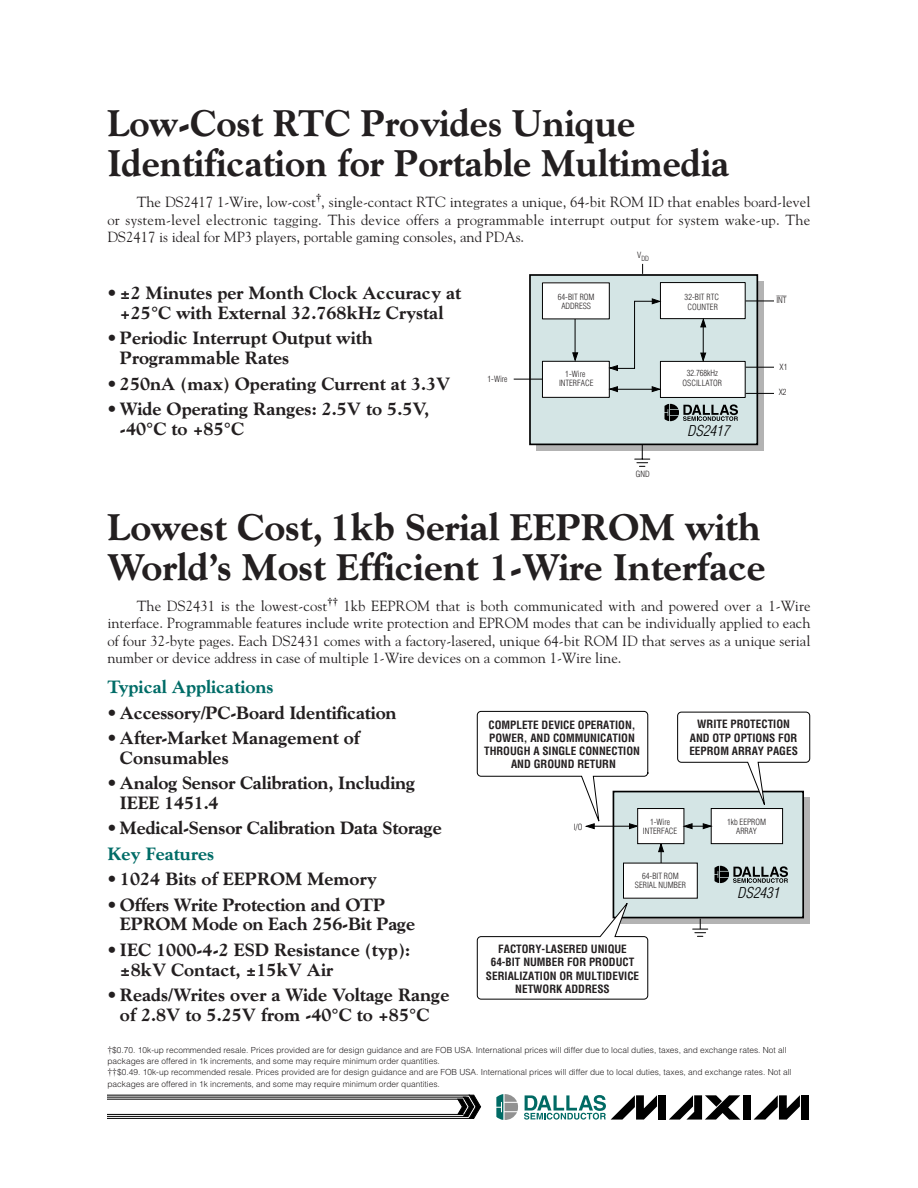
<style>
.page{position:relative;width:918px;height:1188px;background:#fff}
.page>*{position:absolute;margin:0;border:0;box-sizing:border-box;transform-origin:0 0}
.t1{font:800 37.65px/40.5px "Goudy";color:#231f20}
.t2{font:800 18.15px/19.5px "Goudy";color:#231f20}
.t3{font:800 18.15px "Goudy";color:#006c67}
.t4{font:14.7px/17.5px "Goudy";color:#231f20;text-align:justify}
.t5{font:italic 300 condensed 14.7px "Helvetica";color:#000}
.t6{font:700 condensed 11.1px/13.2px "Helvetica";color:#231f20;text-align:center}
.t7{font:300 8.4px/11.1px "Helvetica";color:#231f20}
.t8{font:300 condensed 8.4px/9.8px "Helvetica";color:#231f20;text-align:center}
.t9{font:8.4px "Helvetic Condens Light Overbar";color:#231f20}
.t10{font:300 condensed 7.05px "Helvetica";color:#231f20}
.s1{font-family:"Times";font-weight:400;font-size:9.75px}
</style>
<div class="page">
<hr style="left:107px;top:1095px;width:363px;height:1px;background:#000">
<hr style="left:107px;top:1118px;width:363px;height:1px;background:#000">
<hr style="left:107px;top:1099px;width:356px;height:1px;background:#000">
<hr style="left:107px;top:1114px;width:357px;height:1px;background:#000">
<hr style="left:107px;top:1097px;width:359px;height:1px;background:#000">
<hr style="left:107px;top:1116px;width:360px;height:1px;background:#000">
<svg style="left:457px;top:1095px;width:24px;height:24px"></svg>
<div style="left:658px;top:1095px;width:8px;height:25px;background:#000"></div>
<svg style="left:669px;top:1095px;width:71px;height:25px"></svg>
<svg style="left:754px;top:1095px;width:46px;height:25px"></svg>
<div style="left:801px;top:1095px;width:8px;height:25px;background:#000"></div>
<div style="left:743px;top:1095px;width:8px;height:25px;background:#000"></div>
<svg style="left:496px;top:1094px;width:22px;height:26px"></svg>
<svg style="left:524px;top:1095px;width:133px;height:25px"></svg>
<svg style="left:537px;top:281px;width:227px;height:170px;background:#acacac"></svg>
<div style="left:530px;top:275px;width:227px;height:169px;background:#d4e5e5"></div>
<div style="left:529px;top:274px;width:229px;height:171px;border:2px solid #000"></div>
<div style="left:542px;top:361px;width:67px;height:36px;background:#fff"></div>
<div style="left:542px;top:361px;width:68px;height:37px;border:1px solid #000"></div>
<div style="left:660px;top:361px;width:85px;height:36px;background:#fff"></div>
<div style="left:660px;top:361px;width:86px;height:37px;border:1px solid #000"></div>
<div style="left:660px;top:283px;width:85px;height:36px;background:#fff"></div>
<div style="left:660px;top:282px;width:86px;height:37px;border:1px solid #000"></div>
<div style="left:542px;top:283px;width:67px;height:36px;background:#fff"></div>
<div style="left:542px;top:282px;width:68px;height:37px;border:1px solid #000"></div>
<svg style="left:665px;top:404px;width:73px;height:17px"></svg>
<svg style="left:635px;top:445px;width:15px;height:22px"></svg>
<svg style="left:513px;top:298px;width:261px;height:96px"></svg>
<div style="left:620px;top:798px;width:190px;height:126px;background:#b3b3b3"></div>
<div style="left:613px;top:792px;width:190px;height:126px;background:#d4e5e5"></div>
<div style="left:613px;top:791px;width:191px;height:127px;border:2px solid #000"></div>
<svg style="left:693px;top:919px;width:15px;height:18px"></svg>
<svg style="left:658px;top:844px;width:6px;height:19px"></svg>
<div style="left:638px;top:809px;width:46px;height:35px;background:#fff"></div>
<div style="left:637px;top:808px;width:47px;height:36px;border:1px solid #000"></div>
<div style="left:711px;top:809px;width:72px;height:35px;background:#fff"></div>
<div style="left:711px;top:808px;width:72px;height:36px;border:1px solid #000"></div>
<div style="left:623px;top:863px;width:74px;height:35px;background:#fff"></div>
<div style="left:623px;top:863px;width:75px;height:36px;border:1px solid #000"></div>
<svg style="left:683px;top:823px;width:29px;height:7px"></svg>
<svg style="left:477px;top:711px;width:171px;height:119px"></svg>
<svg style="left:677px;top:711px;width:133px;height:100px"></svg>
<svg style="left:715px;top:866px;width:73px;height:17px"></svg>
<svg style="left:477px;top:900px;width:171px;height:100px"></svg>
<h1 class="t1" style="left:107px;top:106px;width:623px">Low-Cost RTC Provides Unique<br>Identification for Portable Multimedia</h1>
<p class="t4" style="left:107px;top:194px;width:705px;text-indent:29px">The DS2417 1-Wire, low-cost<sup>†</sup>, single-contact RTC integrates a unique, 64-bit ROM ID that enables board-level or system-level electronic tagging. This device offers a programmable interrupt output for system wake-up. The DS2417 is ideal for MP3 players, portable gaming consoles, and PDAs.</p>
<p class="t2" style="left:107px;top:285px;width:355px;text-align:center">• ±2 Minutes per Month Clock Accuracy at +25°C with External 32.768kHz Crystal</p>
<p class="t2" style="left:120px;top:330px;width:254px;text-indent:-13px">• Periodic Interrupt Output with<br>Programmable Rates</p>
<p class="t2" style="left:107px;top:375px;width:345px">• 250nA (max) Operating Current at 3.3V</p>
<p class="t2" style="left:120px;top:400px;width:311px;text-indent:-13px">• Wide Operating Ranges: 2.5V to 5.5V, -40°C to +85°C</p>
<p class="t8" style="left:488px;top:375px;width:21px">1-Wire</p>
<p class="t8" style="left:558px;top:292px;width:38px">64-BIT ROM<br>ADDRESS</p>
<p class="t8" style="left:559px;top:369px;width:36px">1-Wire<br>INTERFACE</p>
<p class="t10" style="left:637px;top:256px;width:13px"><sup>V</sup>DD</p>
<p class="t8" style="left:636px;top:470px;width:15px">GND</p>
<p class="t8" style="left:685px;top:293px;width:36px">32-BIT RTC<br>COUNTER</p>
<p class="t8" style="left:683px;top:369px;width:41px">32.768kHz<br>OSCILLATOR</p>
<p class="t5" style="left:687px;top:425px;width:47px">DS2417</p>
<p class="t9" style="left:776px;top:296px;width:12px">INT</p>
<p class="t8" style="left:780px;top:363px;width:9px">X1</p>
<p class="t8" style="left:779px;top:388px;width:9px">X2</p>
<h1 class="t1" style="left:107px;top:509px;width:660px">Lowest Cost, 1kb Serial EEPROM with<br>World’s Most Efficient 1-Wire Interface</h1>
<p class="t4" style="left:107px;top:598px;width:705px;text-indent:29px">The DS2431 is the lowest-cost<sup>††</sup> 1kb EEPROM that is both communicated with and powered over a 1-Wire interface. Programmable features include write protection and EPROM modes that can be individually applied to each of four 32-byte pages. Each DS2431 comes with a factory-lasered, unique 64-bit ROM ID that serves as a unique serial number or device address in case of multiple 1-Wire devices on a common 1-Wire line.</p>
<p class="t3" style="left:107px;top:679px;width:168px">Typical Applications</p>
<p class="t2" style="left:107px;top:704px;width:291px">• Accessory/PC-Board Identification</p>
<p class="t2" style="left:120px;top:729px;width:242px;text-indent:-13px">• After-Market Management of<br>Consumables</p>
<p class="t2" style="left:120px;top:774px;width:297px;text-indent:-13px">• Analog Sensor Calibration, Including<br>IEEE 1451.4</p>
<p class="t2" style="left:107px;top:820px;width:336px">• Medical-Sensor Calibration Data Storage</p>
<p class="t3" style="left:107px;top:846px;width:108px">Key Features</p>
<p class="t2" style="left:107px;top:871px;width:271px">• 1024 Bits of EEPROM Memory</p>
<p class="t2" style="left:120px;top:896px;width:297px;text-indent:-13px">• Offers Write Protection and OTP<br>EPROM Mode on Each 256-Bit Page</p>
<p class="t2" style="left:120px;top:941px;width:292px;text-indent:-13px">• IEC 1000-4-2 ESD Resistance (typ): ±8kV Contact, ±15kV Air</p>
<p class="t2" style="left:107px;top:986px;width:344px;text-align:center">• Reads/Writes over a Wide Voltage Range of 2.8V to 5.25V from -40°C to +85°C</p>
<p class="t6" style="left:484px;top:719px;width:157px">COMPLETE DEVICE OPERATION,<br>POWER, AND COMMUNICATION<br>THROUGH A SINGLE CONNECTION<br>AND GROUND RETURN</p>
<p class="t6" style="left:689px;top:719px;width:110px">WRITE PROTECTION<br>AND OTP OPTIONS FOR<br>EEPROM ARRAY PAGES</p>
<p class="t8" style="left:574px;top:822px;width:10px">I/O</p>
<p class="t8" style="left:643px;top:817px;width:36px">1-Wire<br>INTERFACE</p>
<p class="t8" style="left:727px;top:817px;width:41px">1kb EEPROM<br>ARRAY</p>
<p class="t8" style="left:635px;top:872px;width:53px">64-BIT ROM<br>SERIAL NUMBER</p>
<p class="t5" style="left:737px;top:887px;width:47px">DS2431</p>
<p class="t6" style="left:486px;top:943px;width:155px">FACTORY-LASERED UNIQUE<br>64-BIT NUMBER FOR PRODUCT<br>SERIALIZATION OR MULTIDEVICE<br>NETWORK ADDRESS</p>
<p class="t7" style="left:107px;top:1045px;width:686px"><span class="s1">†</span>$0.70. 10k-up recommended resale. Prices provided are for design guidance and are FOB USA. International prices will differ due to local duties, taxes, and exchange rates. Not all packages are offered in 1k increments, and some may require minimum order quantities.<br><span class="s1">††</span>$0.49. 10k-up recommended resale. Prices provided are for design guidance and are FOB USA. International prices will differ due to local duties, taxes, and exchange rates. Not all packages are offered in 1k increments, and some may require minimum order quantities.</p>
</div>
